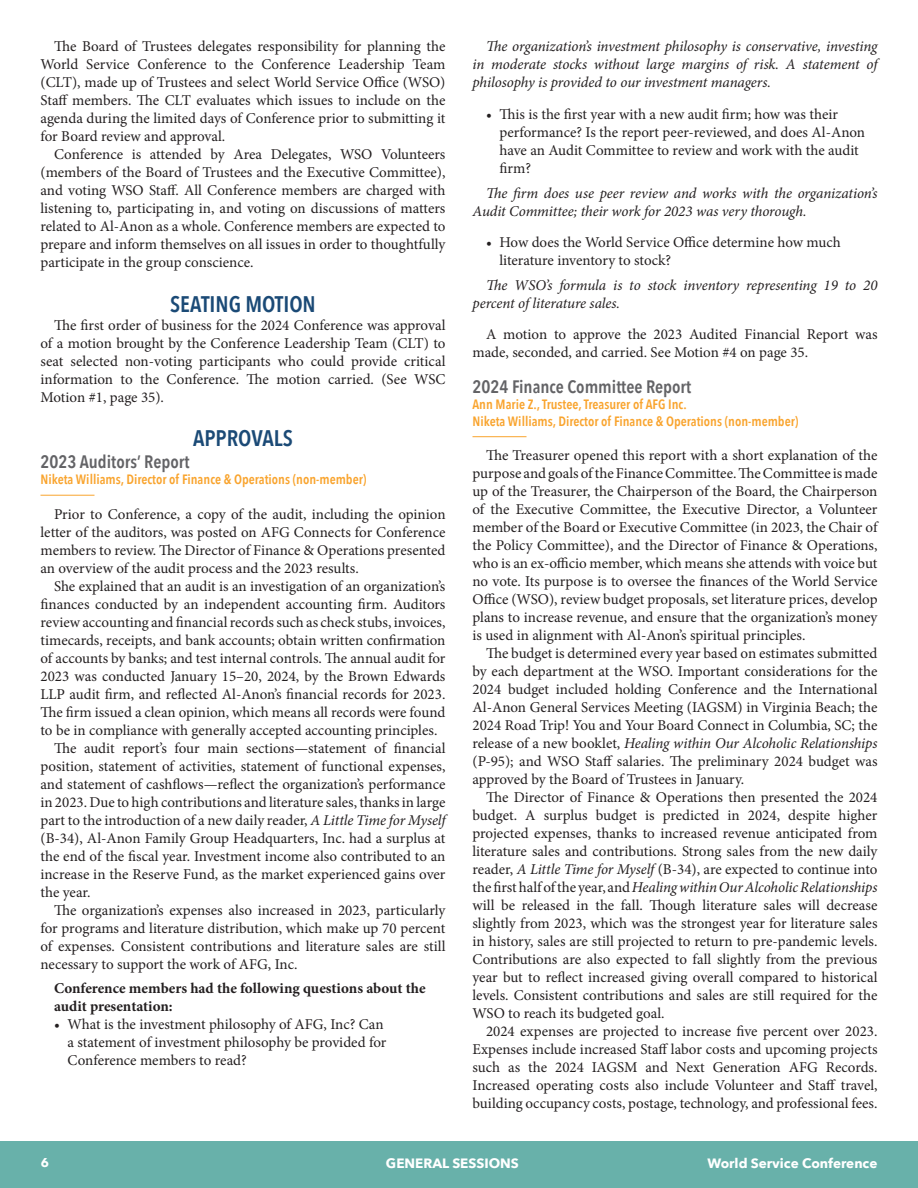
<style>
.page{position:relative;width:918px;height:1188px;background:#fff}
.page>*{position:absolute;margin:0;border:0;box-sizing:border-box;transform-origin:0 0}
.Header_2{font:600 22.5px "Avenir Next Condensed";color:#1b4a76}
.Header_3{font:600 18px "Avenir Next Condensed";color:#636366}
.Header_3_no_space{font:600 18px "Avenir Next Condensed";color:#636366}
.Body_Text{font:15px/18px "Minion Pro";color:#231f20;text-align:justify}
.Body_Text_italics_space_before{font:italic 15px/18px "Minion Pro";letter-spacing:-.01em;color:#231f20}
.Bullet_Header_Bold{font:700 15px/18px "Minion Pro";color:#231f20}
.Name_Title_2_Col_wSpace{font:600 13.5px "Avenir Next Condensed";color:#f9a42e}
.t1{font:700 13.5px "Avenir Next";color:#fff}
.t2{font:700 12.75px "Avenir Next";color:#fff}
.s1{font-style:italic}
</style>
<div class="page">
<div style="left:0;top:1141px;width:918px;height:47px;background:#68b1aa"></div>
<hr style="left:40px;top:495px;width:54px;height:1px;background:#f9a42e">
<hr style="left:472px;top:436px;width:54px;height:1px;background:#f9a42e">
<p class="Body_Text" style="left:40px;top:38px;width:407px;text-indent:14px">The Board of Trustees delegates responsibility for planning the World Service Conference to the Conference Leadership Team (CLT), made up of Trustees and select World Service Office (WSO)<br>Staff members. The CLT evaluates which issues to include on the agenda during the limited days of Conference prior to submitting it for Board review and approval.</p>
<p class="Body_Text" style="left:40px;top:146px;width:406px;text-indent:14px">Conference is attended by Area Delegates, WSO Volunteers (members of the Board of Trustees and the Executive Committee), and voting WSO Staff. All Conference members are charged with listening to, participating in, and voting on discussions of matters related to Al‑Anon as a whole. Conference members are expected to prepare and inform themselves on all issues in order to thoughtfully participate in the group conscience.</p>
<p class="Header_2" style="left:170px;top:284px;width:147px">SEATING MOTION</p>
<p class="Body_Text" style="left:40px;top:316px;width:407px;text-indent:14px">The first order of business for the 2024 Conference was approval of a motion brought by the Conference Leadership Team (CLT) to seat selected non‑voting participants who could provide critical information to the Conference. The motion carried. (See WSC Motion #1, page 35).</p>
<p class="Header_2" style="left:193px;top:419px;width:101px">APPROVALS</p>
<p class="Header_3_no_space" style="left:40px;top:446px;width:150px">2023 Auditors’ Report</p>
<p class="Name_Title_2_Col_wSpace" style="left:40px;top:468px;width:328px">Niketa Williams, Director of Finance &amp; Operations (non‑member)</p>
<p class="Body_Text" style="left:40px;top:505px;width:407px;text-indent:14px">Prior to Conference, a copy of the audit, including the opinion letter of the auditors, was posted on AFG Connects for Conference members to review. The Director of Finance &amp; Operations presented an overview of the audit process and the 2023 results.</p>
<p class="Body_Text" style="left:40px;top:577px;width:407px;text-indent:14px">She explained that an audit is an investigation of an organization’s finances conducted by an independent accounting firm. Auditors review accounting and financial records such as check stubs, invoices, timecards, receipts, and bank accounts; obtain written confirmation of accounts by banks; and test internal controls. The annual audit for 2023 was conducted January 15–20, 2024, by the Brown Edwards LLP audit firm, and reflected Al‑Anon’s financial records for 2023.<br>The firm issued a clean opinion, which means all records were found to be in compliance with generally accepted accounting principles.</p>
<p class="Body_Text" style="left:40px;top:739px;width:407px;text-indent:14px">The audit report’s four main sections—statement of financial position, statement of activities, statement of functional expenses, and statement of cashflows—reflect the organization’s performance in 2023. Due to high contributions and literature sales, thanks in large part to the introduction of a new daily reader, <span class="s1">A Little Time for Myself </span>(B‑34), Al‑Anon Family Group Headquarters, Inc. had a surplus at the end of the fiscal year. Investment income also contributed to an increase in the Reserve Fund, as the market experienced gains over the year.</p>
<p class="Body_Text" style="left:40px;top:901px;width:407px;text-indent:14px">The organization’s expenses also increased in 2023, particularly for programs and literature distribution, which make up 70 percent of expenses. Consistent contributions and literature sales are still necessary to support the work of AFG, Inc.</p>
<p class="Bullet_Header_Bold" style="left:54px;top:979px;width:373px">Conference members had the following questions about the audit presentation:</p>
<p class="Body_Text" style="left:68px;top:1016px;width:320px;text-align:left;text-indent:-14px">• What is the investment philosophy of AFG, Inc? Can a statement of investment philosophy be provided for<br>Conference members to read?</p>
<p class="Body_Text_italics_space_before" style="left:472px;top:38px;width:407px;text-align:justify;text-indent:14px">The organization’s investment philosophy is conservative, investing in moderate stocks without large margins of risk. A statement of philosophy is provided to our investment managers.</p>
<p class="Body_Text" style="left:500px;top:105px;width:367px;text-align:left;text-indent:-14px">• This is the first year with a new audit firm; how was their performance? Is the report peer‑reviewed, and does Al‑Anon have an Audit Committee to review and work with the audit firm?</p>
<p class="Body_Text_italics_space_before" style="left:472px;top:184px;width:406px;text-indent:14px">The firm does use peer review and works with the organization’s<br>Audit Committee; their work for 2023 was very thorough.</p>
<p class="Body_Text" style="left:500px;top:233px;width:343px;text-indent:-14px">• How does the World Service Office determine how much literature inventory to stock?</p>
<p class="Body_Text_italics_space_before" style="left:472px;top:276px;width:407px;text-indent:14px">The WSO’s formula is to stock inventory representing 19 to 20 percent of literature sales.</p>
<p class="Body_Text" style="left:472px;top:326px;width:407px;text-indent:14px">A motion to approve the 2023 Audited Financial Report was made, seconded, and carried. See Motion #4 on page 35.</p>
<p class="Header_3" style="left:472px;top:371px;width:220px">2024 Finance Committee Report</p>
<p class="Name_Title_2_Col_wSpace" style="left:472px;top:393px;width:214px">Ann Marie Z., Trustee, Treasurer of AFG Inc.</p>
<p class="Name_Title_2_Col_wSpace" style="left:472px;top:409px;width:328px">Niketa Williams, Director of Finance &amp; Operations (non‑member)</p>
<p class="Body_Text" style="left:472px;top:446px;width:407px;text-indent:14px">The Treasurer opened this report with a short explanation of the purpose and goals of the Finance Committee. The Committee is made up of the Treasurer, the Chairperson of the Board, the Chairperson of the Executive Committee, the Executive Director, a Volunteer member of the Board or Executive Committee (in 2023, the Chair of the Policy Committee), and the Director of Finance &amp; Operations, who is an ex‑officio member, which means she attends with voice but no vote. Its purpose is to oversee the finances of the World Service Office (WSO), review budget proposals, set literature prices, develop plans to increase revenue, and ensure that the organization’s money is used in alignment with Al‑Anon’s spiritual principles.</p>
<p class="Body_Text" style="left:472px;top:644px;width:407px;text-indent:14px">The budget is determined every year based on estimates submitted by each department at the WSO. Important considerations for the 2024 budget included holding Conference and the International Al‑Anon General Services Meeting (IAGSM) in Virginia Beach; the 2024 Road Trip! You and Your Board Connect in Columbia, SC; the release of a new booklet, <span class="s1">Healing within Our Alcoholic Relationships </span>(P‑95); and WSO Staff salaries. The preliminary 2024 budget was approved by the Board of Trustees in January.</p>
<p class="Body_Text" style="left:472px;top:788px;width:407px;text-indent:14px">The Director of Finance &amp; Operations then presented the 2024 budget. A surplus budget is predicted in 2024, despite higher projected expenses, thanks to increased revenue anticipated from literature sales and contributions. Strong sales from the new daily reader, <span class="s1">A Little Time for Myself</span> (B‑34), are expected to continue into the first half of the year, and <span class="s1">Healing within Our Alcoholic Relationships </span>will be released in the fall. Though literature sales will decrease slightly from 2023, which was the strongest year for literature sales in history, sales are still projected to return to pre‑pandemic levels.<br>Contributions are also expected to fall slightly from the previous year but to reflect increased giving overall compared to historical levels. Consistent contributions and sales are still required for the WSO to reach its budgeted goal.</p>
<p class="Body_Text" style="left:472px;top:1022px;width:407px;text-indent:14px">2024 expenses are projected to increase five percent over 2023.<br>Expenses include increased Staff labor costs and upcoming projects such as the 2024 IAGSM and Next Generation AFG Records.<br>Increased operating costs also include Volunteer and Staff travel, building occupancy costs, postage, technology, and professional fees.</p>
<p class="t2" style="left:41px;top:1151px;width:10px">6</p>
<p class="t1" style="left:386px;top:1151px;width:134px">GENERAL SESSIONS</p>
<p class="t1" style="left:707px;top:1151px;width:172px">World Service Conference</p>
</div>
